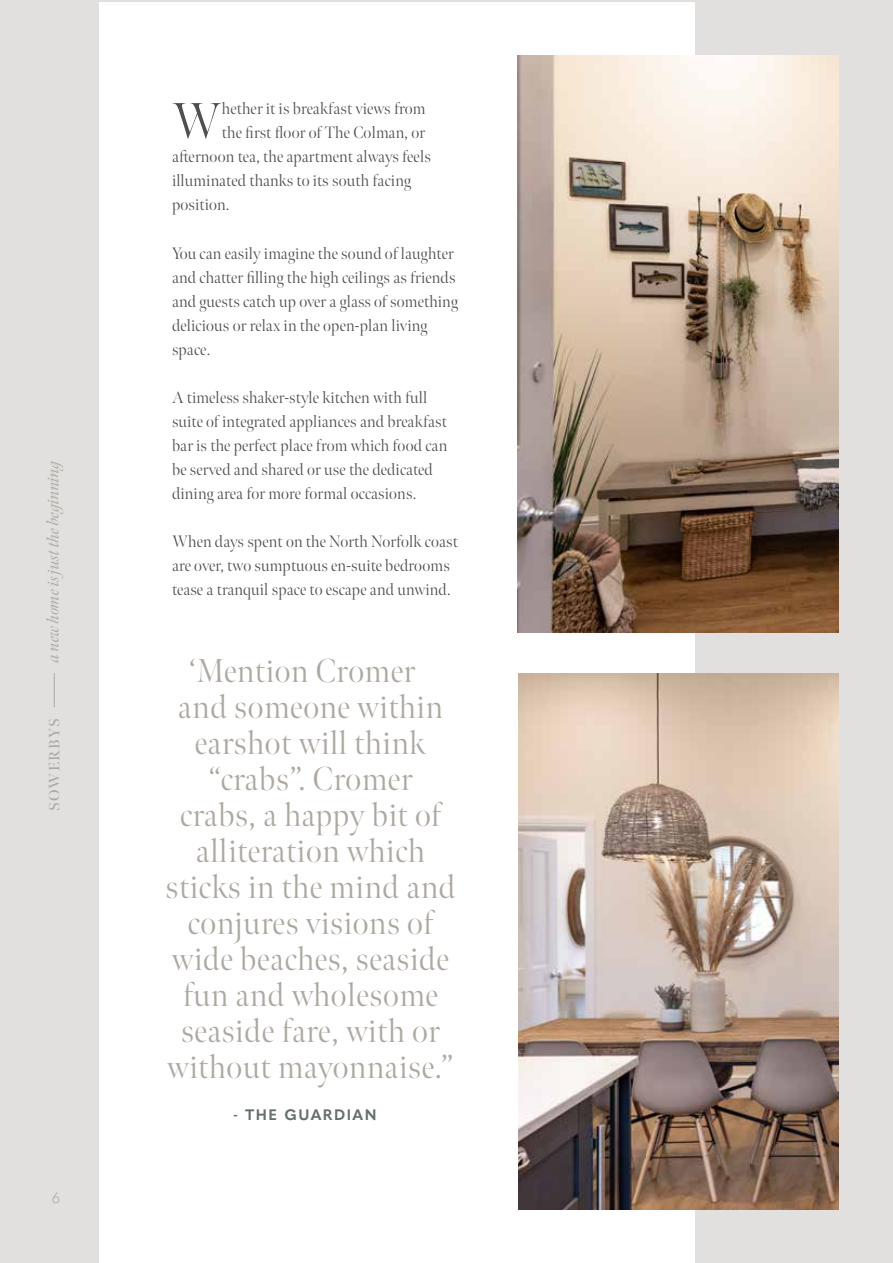
<style>
.page{position:relative;width:893px;height:1263px;background:#e2e0df}
.page>*{position:absolute;margin:0;border:0;box-sizing:border-box;transform-origin:0 0}
.t1{font:300 51px "Meno Banner";color:#4f4f4f}
.t2{font:300 33px/36px "Meno Banner";letter-spacing:.02em;color:#ada8a0;text-align:center}
.t3{font:300 16.5px/24px "Meno Banner";letter-spacing:.01em;color:#4f4f4f}
.t4{font:italic 16.5px "Meno Banner";letter-spacing:-.01em;color:#ada8a0}
.t5{font:700 15px "Quasimoda";letter-spacing:.1em;color:#656f6c}
.t6{font:600 15px "Meno Banner";letter-spacing:.08em;color:#ada8a0}
.t7{font:300 15px "Quasimoda";color:#ada8a0}
</style>
<div class="page">
<hr style="left:54px;top:673px;width:1px;height:34px;background:#ada8a0">
<div style="left:99px;top:3px;width:595px;height:1260px;background:#fff"></div>
<img style="left:517px;top:55px;width:322px;height:578px">
<img style="left:518px;top:673px;width:321px;height:536px">
<p class="t4" style="left:43px;top:662px;width:206px;rotate:-90deg">a new home is just the beginning</p>
<p class="t6" style="left:45px;top:811px;width:94px;rotate:-90deg">SOWERBYS</p>
<p class="t7" style="left:52px;top:1186px;width:10px">6</p>
<h1 class="t1" style="left:172px;top:90px;width:51px">W</h1>
<p class="t3" style="left:222px;top:97px;width:205px">hether it is breakfast views from</p>
<p class="t3" style="left:222px;top:121px;width:205px">the first floor of The Colman, or</p>
<p class="t3" style="left:172px;top:145px;width:260px">afternoon tea, the apartment always feels</p>
<p class="t3" style="left:172px;top:169px;width:241px">illuminated thanks to its south facing</p>
<p class="t3" style="left:172px;top:193px;width:59px">position.</p>
<p class="t3" style="left:172px;top:241px;width:287px">You can easily imagine the sound of laughter and chatter filling the high ceilings as friends and guests catch up over a glass of something delicious or relax in the open-plan living space.</p>
<p class="t3" style="left:172px;top:385px;width:277px">A timeless shaker-style kitchen with full suite of integrated appliances and breakfast bar is the perfect place from which food can be served and shared or use the dedicated dining area for more formal occasions.</p>
<p class="t3" style="left:172px;top:529px;width:287px">When days spent on the North Norfolk coast are over, two sumptuous en-suite bedrooms tease a tranquil space to escape and unwind.</p>
<p class="t2" style="left:165px;top:653px;width:291px">‘Mention Cromer<br>and someone within earshot will think “crabs”. Cromer<br>crabs, a happy bit of alliteration which sticks in the mind and conjures visions of wide beaches, seaside fun and wholesome seaside fare, with or without mayonnaise.”</p>
<p class="t5" style="left:233px;top:1103px;width:145px">- THE GUARDIAN</p>
</div>
